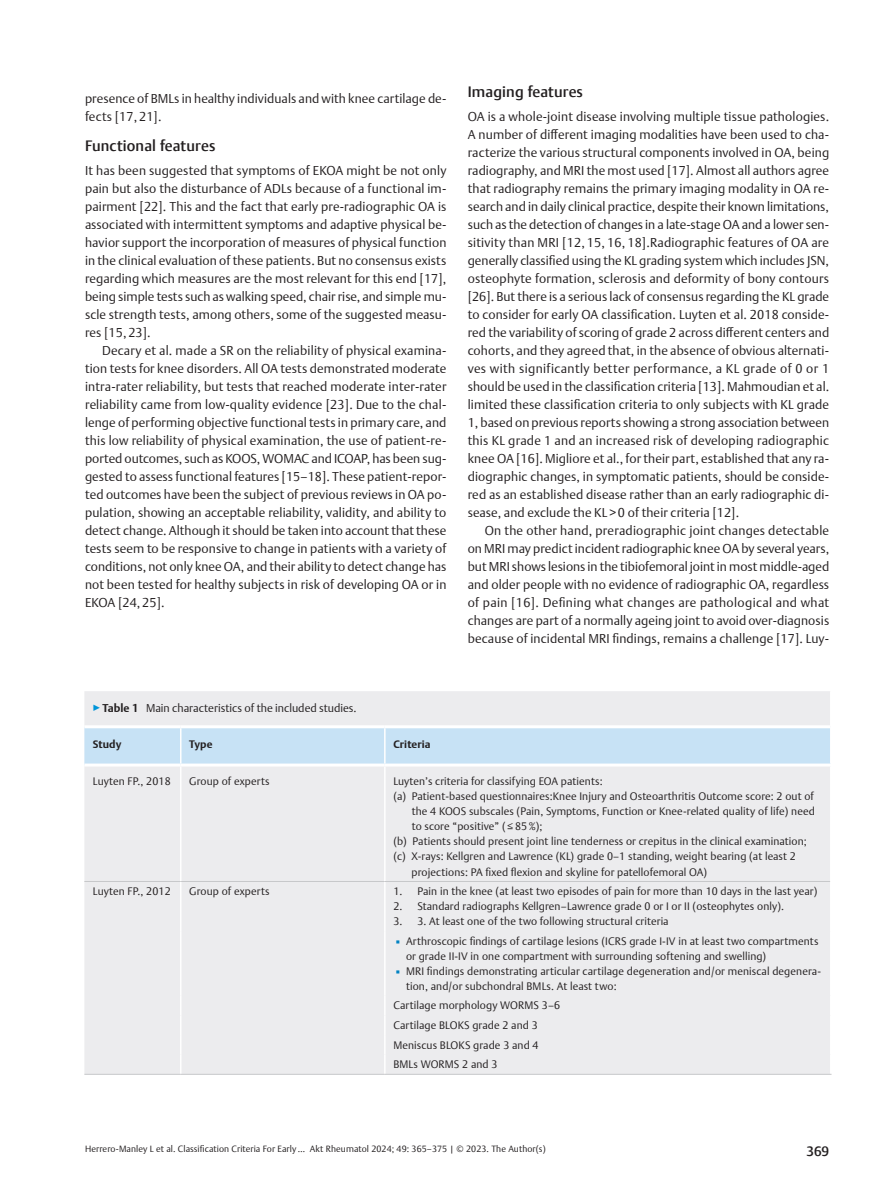
<style>
.page{position:relative;width:893px;height:1191px;background:#fff}
.page>*{position:absolute;margin:0;border:0;box-sizing:border-box;transform-origin:0 0}
.t1{font:500 15px "Thieme Argo 2011";letter-spacing:.01em;color:#231f20}
.t2{font:500 13.5px "Thieme Argo 2011";color:#231f20}
.t3{font:300 12.75px/18px "Thieme Argo 2011";letter-spacing:.01em;color:#231f20;text-align:justify}
.t4{font:300 11.25px "Thieme Argo 2011";color:#231f20}
.t5{font:300 10.8px/19.6px "Thieme Argo 2011";letter-spacing:.01em;color:#231f20}
.t6{font:700 10.8px "Thieme Argo 2011";letter-spacing:.01em;color:#231f20}
.t7{font:300 9px "Thieme Argo 2011";letter-spacing:.01em;color:#231f20}
.s1{color:#0095d9}
.s2{font-weight:700}
.s3{color:#0082c3}
</style>
<div class="page">
<div style="left:84px;top:691px;width:746px;height:383px;background:#ececee"></div>
<div style="left:84px;top:728px;width:746px;height:35px;background:#c7e2f5"></div>
<hr style="left:84px;top:725px;width:97px;height:3px;background:#fff">
<hr style="left:84px;top:763px;width:97px;height:3px;background:#fff">
<hr style="left:181px;top:725px;width:204px;height:3px;background:#fff">
<hr style="left:181px;top:763px;width:204px;height:3px;background:#fff">
<hr style="left:180px;top:728px;width:1px;height:35px;background:#fff">
<hr style="left:385px;top:725px;width:445px;height:3px;background:#fff">
<hr style="left:385px;top:763px;width:446px;height:3px;background:#fff">
<hr style="left:384px;top:728px;width:2px;height:35px;background:#fff">
<hr style="left:180px;top:766px;width:1px;height:115px;background:#fff">
<hr style="left:84px;top:881px;width:97px;height:1px;background:#c7c8ca">
<hr style="left:181px;top:881px;width:204px;height:1px;background:#c7c8ca">
<hr style="left:180px;top:882px;width:1px;height:49px;background:#fff">
<hr style="left:180px;top:931px;width:1px;height:64px;background:#fff">
<svg style="left:180px;top:995px;width:1px;height:79px"></svg>
<hr style="left:384px;top:882px;width:2px;height:49px;background:#fff">
<hr style="left:384px;top:931px;width:2px;height:64px;background:#fff">
<hr style="left:384px;top:995px;width:2px;height:20px;background:#fff">
<hr style="left:384px;top:1015px;width:2px;height:20px;background:#fff">
<svg style="left:384px;top:1035px;width:2px;height:19px"></svg>
<hr style="left:384px;top:1054px;width:2px;height:20px;background:#fff">
<hr style="left:84px;top:1074px;width:97px;height:1px;background:#c7c8ca">
<hr style="left:181px;top:1074px;width:204px;height:1px;background:#c7c8ca">
<hr style="left:385px;top:1074px;width:446px;height:1px;background:#c7c8ca">
<hr style="left:384px;top:766px;width:2px;height:115px;background:#fff">
<hr style="left:385px;top:881px;width:445px;height:1px;background:#c7c8ca">
<p class="t3" style="left:85px;top:89px;width:363px">presence of BMLs in healthy individuals and with knee cartilage de&shy;fects [17, 21].</p>
<p class="t1" style="left:85px;top:136px;width:132px">Functional features</p>
<p class="t3" style="left:85px;top:161px;width:363px">It has been suggested that symptoms of EKOA might be not only pain but also the disturbance of ADLs because of a functional im&shy;pairment [22]. This and the fact that early pre-radiographic OA is associated with intermittent symptoms and adaptive physical be&shy;havior support the incorporation of measures of physical function in the clinical evaluation of these patients. But no consensus exists regarding which measures are the most relevant for this end [17], being simple tests such as walking speed, chair rise, and simple mu&shy;scle strength tests, among others, some of the suggested measu&shy;res [15, 23].</p>
<p class="t3" style="left:85px;top:341px;width:363px;text-indent:17px">Decary et al. made a SR on the reliability of physical examina&shy;tion tests for knee disorders. All OA tests demonstrated moderate intra-rater reliability, but tests that reached moderate inter-rater reliability came from low-quality evidence [23]. Due to the chal&shy;lenge of performing objective functional tests in primary care, and this low reliability of physical examination, the use of patient-re&shy;ported outcomes, such as KOOS, WOMAC and ICOAP, has been sug&shy;gested to assess functional features [15–18]. These patient-repor&shy;ted outcomes have been the subject of previous reviews in OA po&shy;pulation, showing an acceptable reliability, validity, and ability to detect change. Although it should be taken into account that these tests seem to be responsive to change in patients with a variety of conditions, not only knee OA, and their ability to detect change has not been tested for healthy subjects in risk of developing OA or in EKOA [24, 25].</p>
<p class="t1" style="left:468px;top:82px;width:117px">Imaging features</p>
<p class="t3" style="left:468px;top:107px;width:363px">OA is a whole-joint disease involving multiple tissue pathologies.<br>A number of different imaging modalities have been used to cha&shy;racterize the various structural components involved in OA, being radiography, and MRI the most used [17]. Almost all authors agree that radiography remains the primary imaging modality in OA re&shy;search and in daily clinical practice, despite their known limitations, such as the detection of changes in a late-stage OA and a lower sen&shy;sitivity than MRI [12, 15, 16, 18].Radiographic features of OA are generally classified using the KL grading system which includes JSN, osteophyte formation, sclerosis and deformity of bony contours [26]. But there is a serious lack of consensus regarding the KL grade to consider for early OA classification. Luyten et al. 2018 conside&shy;red the variability of scoring of grade 2 across different centers and cohorts, and they agreed that, in the absence of obvious alternati&shy;ves with significantly better performance, a KL grade of 0 or 1 should be used in the classification criteria [13]. Mahmoudian et al. limited these classification criteria to only subjects with KL grade 1, based on previous reports showing a strong association between this KL grade 1 and an increased risk of developing radiographic knee OA [16]. Migliore et al., for their part, established that any ra&shy;diographic changes, in symptomatic patients, should be conside&shy;red as an established disease rather than an early radiographic di&shy;sease, and exclude the KL &gt; 0 of their criteria [12].</p>
<p class="t3" style="left:468px;top:521px;width:363px;text-indent:17px">On the other hand, preradiographic joint changes detectable on MRI may predict incident radiographic knee OA by several years, but MRI shows lesions in the tibiofemoral joint in most middle-aged and older people with no evidence of radiographic OA, regardless of pain [16]. Defining what changes are pathological and what changes are part of a normally ageing joint to avoid over-diagnosis because of incidental MRI findings, remains a challenge [17]. Luy-</p>
<p class="t4" style="left:93px;top:700px;width:265px"><span class="s1">▶</span><span class="s2">Table 1</span> Main characteristics of the included studies.</p>
<p class="t6" style="left:93px;top:737px;width:30px">Study</p>
<p class="t6" style="left:189px;top:737px;width:25px">Type</p>
<p class="t6" style="left:393px;top:737px;width:39px">Criteria</p>
<p class="t5" style="left:93px;top:771px;width:79px">Luyten FP., 2018</p>
<p class="t5" style="left:189px;top:771px;width:82px">Group of experts</p>
<p class="t5" style="left:393px;top:771px;width:211px">Luyten’s criteria for classifying EOA patients:</p>
<p class="t5" style="left:393px;top:786px;width:422px">(a) Patient-based questionnaires:Knee Injury and Osteoarthritis Outcome score: 2 out of</p>
<p class="t5" style="left:412px;top:801px;width:405px">the 4 KOOS subscales (Pain, Symptoms, Function or Knee-related quality of life) need</p>
<p class="t5" style="left:412px;top:816px;width:132px">to score “positive” ( ≤ 85%);</p>
<p class="t5" style="left:393px;top:831px;width:415px">(b) Patients should present joint line tenderness or crepitus in the clinical examination;</p>
<p class="t5" style="left:393px;top:846px;width:404px">(c) X-rays: Kellgren and Lawrence (KL) grade 0–1 standing, weight bearing (at least 2</p>
<p class="t5" style="left:411px;top:861px;width:297px">projections: PA fixed flexion and skyline for patellofemoral OA)</p>
<p class="t5" style="left:93px;top:881px;width:79px">Luyten FP., 2012</p>
<p class="t5" style="left:189px;top:881px;width:82px">Group of experts</p>
<p class="t5" style="left:393px;top:881px;width:425px">1. Pain in the knee (at least two episodes of pain for more than 10 days in the last year)</p>
<p class="t5" style="left:393px;top:896px;width:392px">2. Standard radiographs Kellgren–Lawrence grade 0 or I or II (osteophytes only).</p>
<p class="t5" style="left:393px;top:911px;width:277px">3. 3. At least one of the two following structural criteria</p>
<p class="t5" style="left:406px;top:933px;width:414px;line-height:15px;text-indent:-13px"><span class="s3">▪</span> Arthroscopic findings of cartilage lesions (ICRS grade I-IV in at least two compartments or grade II-IV in one compartment with surrounding softening and swelling)</p>
<p class="t5" style="left:406px;top:963px;width:417px;line-height:15px;text-indent:-13px"><span class="s3">▪</span> MRI findings demonstrating articular cartilage degeneration and/or meniscal degenera&shy;tion, and/or subchondral BMLs. At least two:</p>
<p class="t5" style="left:393px;top:995px;width:168px">Cartilage morphology WORMS 3–6<br>Cartilage BLOKS grade 2 and 3<br>Meniscus BLOKS grade 3 and 4<br>BMLs WORMS 2 and 3</p>
<p class="t7" style="left:85px;top:1143px;width:462px">Herrero-Manley L et al. Classification Criteria For Early … Akt Rheumatol 2024; 49: 365–375 | © 2023. The Author(s)</p>
<p class="t2" style="left:806px;top:1142px;width:24px">369</p>
</div>
